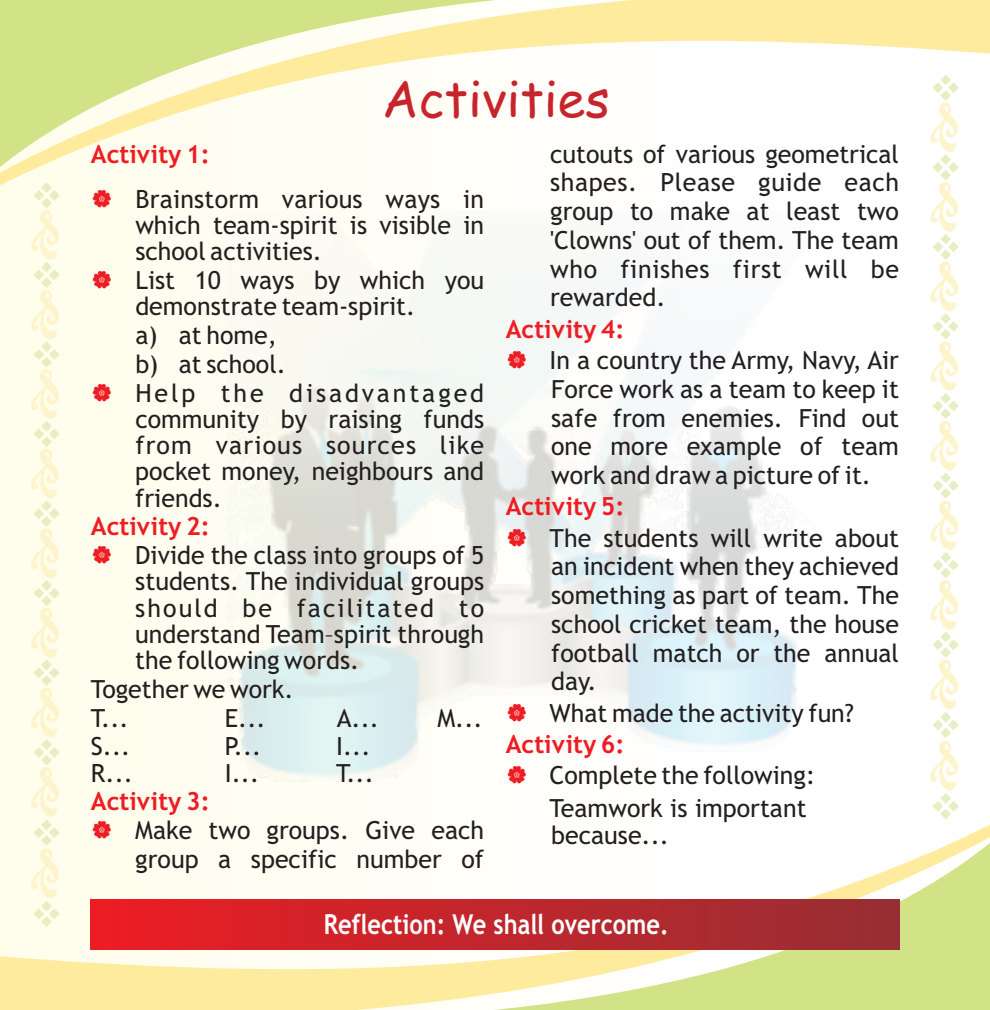
<style>
.page{position:relative;width:990px;height:1010px;background:#fff}
.page>*{position:absolute;margin:0;border:0;box-sizing:border-box;transform-origin:0 0}
.t1{font:50px "Comic Sans MS";color:#c8242b}
.t2{font:700 27.5px "Trebuchet MS";color:#fff;scale:.86 1}
.t3{font:25px/28.8px "Trebuchet MS";color:#231f20;text-align:justify}
.t4{font:700 25px "Trebuchet MS";color:#ee1d23}
.t5{font:25px/28.8px "Trebuchet MS";letter-spacing:.115em;color:#231f20}
</style>
<div class="page">
<div style="left:0;top:0;width:694px;height:1009px;background:#fffdee"></div>
<svg style="left:0;top:0;width:990px;height:196px"></svg>
<svg style="left:0;top:814px;width:990px;height:195px"></svg>
<svg style="left:930px;top:75px;width:29px;height:744px"></svg>
<svg style="left:31px;top:182px;width:29px;height:744px"></svg>
<img style="left:229px;top:211px;width:580px;height:588px">
<div style="left:91px;top:899px;width:808px;height:50px;background:linear-gradient(to right,#ec1d24,#962f34)"></div>
<svg style="left:93px;top:190px;width:18px;height:6px"></svg>
<svg style="left:93px;top:821px;width:18px;height:17px"></svg>
<svg style="left:508px;top:351px;width:18px;height:17px"></svg>
<svg style="left:508px;top:528px;width:18px;height:18px"></svg>
<svg style="left:508px;top:703px;width:18px;height:18px"></svg>
<svg style="left:508px;top:766px;width:18px;height:17px"></svg>
<h1 class="t1" style="left:382px;top:77px;width:229px">Activities</h1>
<p class="t4" style="left:91px;top:144px;width:121px">Activity 1:</p>
<p class="t3" style="left:135px;top:188px;width:350px;line-height:26.2px">Brainstorm various ways in which team-spirit is visible in school activities.</p>
<p class="t3" style="left:135px;top:269px;width:350px;line-height:26.2px">List 10 ways by which you demonstrate team-spirit.</p>
<p class="t5" style="left:135px;top:323px;width:350px">a) at home,<br>b) at school.<br>Help the disadvantaged</p>
<p class="t3" style="left:135px;top:408px;width:350px;line-height:26.2px">community by raising funds from various sources like pocket money, neighbours and friends.</p>
<p class="t3" style="left:135px;top:544px;width:350px;line-height:26.2px">Divide the class into groups of 5 students. The individual groups should be facilitated to understand Team–spirit through the following words.</p>
<p class="t3" style="left:91px;top:677px;width:204px">Together we work.<br>T...</p>
<p class="t4" style="left:91px;top:517px;width:121px">Activity 2:</p>
<p class="t3" style="left:225px;top:705px;width:42px">E...</p>
<p class="t3" style="left:337px;top:705px;width:44px">A...</p>
<p class="t3" style="left:438px;top:705px;width:47px">M...</p>
<p class="t3" style="left:91px;top:734px;width:41px">S...</p>
<p class="t3" style="left:225px;top:734px;width:38px">P...</p>
<p class="t3" style="left:336px;top:734px;width:36px">I...</p>
<p class="t3" style="left:91px;top:760px;width:44px">R...</p>
<p class="t3" style="left:225px;top:760px;width:36px">I...</p>
<p class="t3" style="left:336px;top:760px;width:39px">T...</p>
<p class="t3" style="left:135px;top:818px;width:350px">Make two groups. Give each group a specific number of</p>
<p class="t4" style="left:91px;top:792px;width:121px">Activity 3:</p>
<p class="t3" style="left:550px;top:142px;width:350px">cutouts of various geometrical shapes. Please guide each group to make at least two 'Clowns' out of them. The team who finishes first will be rewarded.</p>
<p class="t4" style="left:506px;top:319px;width:121px">Activity 4:</p>
<p class="t3" style="left:550px;top:348px;width:351px">In a country the Army, Navy, Air Force work as a team to keep it safe from enemies. Find out one more example of team work and draw a picture of it.</p>
<p class="t3" style="left:550px;top:525px;width:351px">The students will write about an incident when they achieved something as part of team. The school cricket team, the house football match or the annual day.</p>
<p class="t3" style="left:550px;top:700px;width:306px">What made the activity fun?</p>
<p class="t3" style="left:550px;top:761px;width:267px;line-height:32.5px">Complete the following:<br>Teamwork is important</p>
<p class="t3" style="left:551px;top:823px;width:119px">because...</p>
<p class="t4" style="left:506px;top:497px;width:121px">Activity 5:</p>
<p class="t4" style="left:506px;top:734px;width:121px">Activity 6:</p>
<p class="t2" style="left:324px;top:913px;width:402px">Reflection: We shall overcome.</p>
</div>
